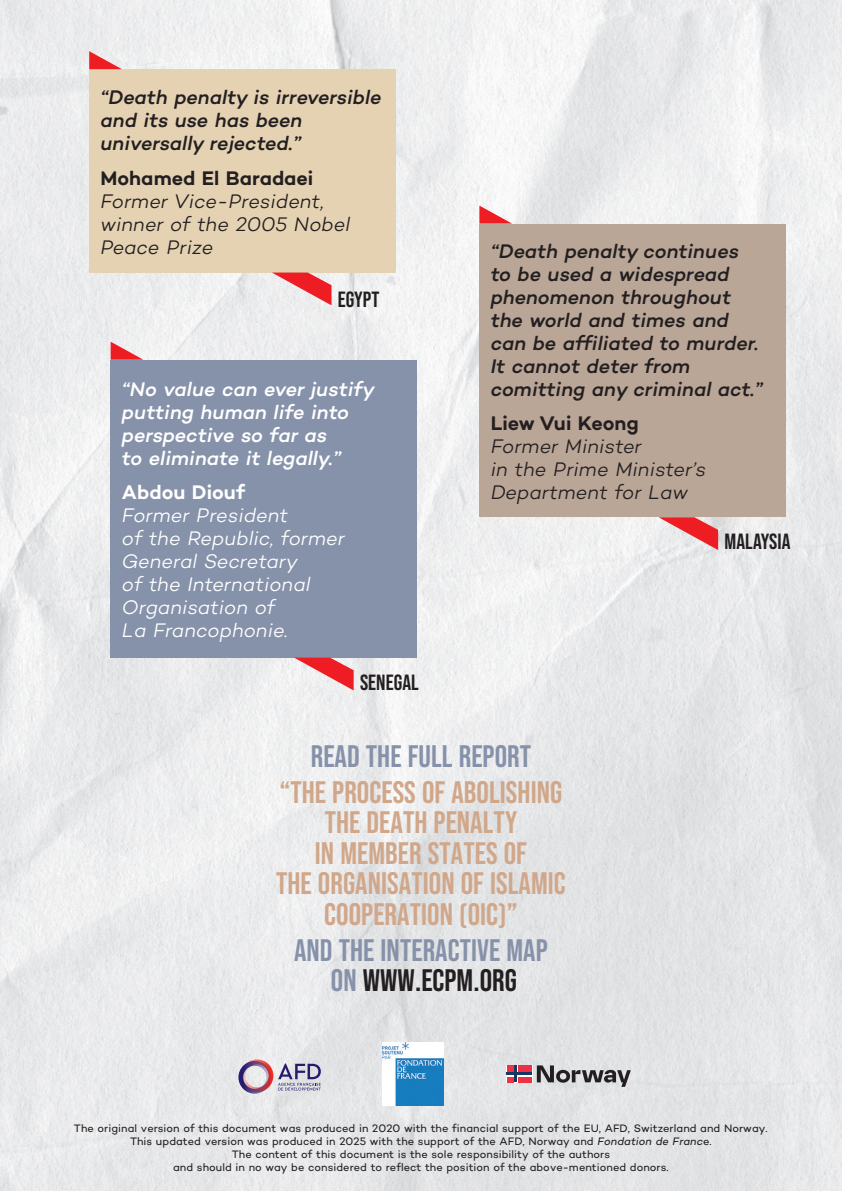
<style>
.page{position:relative;width:842px;height:1191px;background:#fff}
.page>*{position:absolute;margin:0;border:0;box-sizing:border-box;transform-origin:0 0}
.t1{font:700 31px/30.4px "Bebas Neue Pro";letter-spacing:.005em;color:#d1a78a;text-align:center}
.t2{font:700 31px/30.4px "Bebas Neue Pro";letter-spacing:.005em;color:#8692aa;text-align:center}
.t3{font:700 22px "Bebas Neue Pro";letter-spacing:.005em;color:#231f20}
.t4{font:italic 500 20px/23px "Campton";color:#231f20}
.t5{font:italic 300 20px/23px "Campton";color:#231f20}
.t6{font:italic 300 20px/23px "Campton";color:#fff}
.t7{font:italic 500 20px/23px "Campton";letter-spacing:.005em;color:#fff}
.t8{font:600 20px "Campton";color:#231f20}
.t9{font:600 20px "Campton";color:#fff}
.t10{font:11px/13px "Campton";letter-spacing:.005em;color:#231f20;text-align:center}
.s1{color:#231f20}
.s2{font-style:italic}
</style>
<div class="page">
<img style="left:0;top:0;width:842px;height:1191px">
<div style="left:89px;top:69px;width:306px;height:203px;background:#e4d2b3"></div>
<div style="left:479px;top:224px;width:306px;height:293px;background:#baa697"></div>
<div style="left:111px;top:360px;width:306px;height:297px;background:#8692aa"></div>
<svg style="left:111px;top:342px;width:32px;height:18px"></svg>
<svg style="left:479px;top:206px;width:33px;height:18px"></svg>
<svg style="left:294px;top:657px;width:60px;height:33px"></svg>
<svg style="left:659px;top:517px;width:59px;height:33px;background:#ea9295"></svg>
<svg style="left:272px;top:272px;width:59px;height:33px"></svg>
<svg style="left:89px;top:51px;width:33px;height:18px"></svg>
<svg style="left:238px;top:1059px;width:83px;height:34px;background:#bdaec1"></svg>
<img style="left:383px;top:1043px;width:60px;height:63px">
<svg style="left:506px;top:1065px;width:1px;height:17px"></svg>
<div style="left:507px;top:1065px;width:25px;height:17px;background:#fff"></div>
<div style="left:518px;top:1065px;width:14px;height:7px;background:#ee3243"></div>
<div style="left:518px;top:1077px;width:14px;height:5px;background:#ee3243"></div>
<hr style="left:507px;top:1072px;width:25px;height:3px;background:#193765">
<svg style="left:507px;top:1065px;width:10px;height:17px"></svg>
<svg style="left:537px;top:1065px;width:94px;height:21px;background:#9a999a"></svg>
<h3 class="t4" style="left:100px;top:85px;width:283px">“Death penalty is irreversible and its use has been universally rejected.”</h3>
<h3 class="t8" style="left:100px;top:165px;width:214px">Mohamed El Baradaei</h3>
<h3 class="t5" style="left:100px;top:189px;width:251px">Former Vice-President, winner of the 2005 Nobel<br>Peace Prize</h3>
<h2 class="t3" style="left:338px;top:286px;width:43px">EGYPT</h2>
<h3 class="t7" style="left:122px;top:377px;width:254px">“No value can ever justify putting human life into perspective so far as<br>to eliminate it legally.”</h3>
<h3 class="t9" style="left:122px;top:480px;width:125px">Abdou Diouf</h3>
<h3 class="t6" style="left:122px;top:504px;width:224px">Former President<br>of the Republic, former<br>General Secretary<br>of the International<br>Organisation of<br>La Francophonie.</h3>
<h2 class="t3" style="left:360px;top:670px;width:60px">SENEGAL</h2>
<h3 class="t4" style="left:491px;top:239px;width:274px">“Death penalty continues to be used a widespread phenomenon throughout the world and times and can be affiliated to murder.<br>It cannot deter from comitting any criminal act.”</h3>
<h3 class="t8" style="left:491px;top:410px;width:149px">Liew Vui Keong</h3>
<h3 class="t5" style="left:491px;top:434px;width:217px">Former Minister<br>in the Prime Minister’s<br>Department for Law</h3>
<h2 class="t3" style="left:724px;top:528px;width:67px">MALAYSIA</h2>
<h1 class="t2" style="left:311px;top:740px;width:222px">READ THE FULL REPORT</h1>
<h1 class="t1" style="left:276px;top:776px;width:291px">“THE PROCESS OF ABOLISHING<br>THE DEATH PENALTY<br>IN MEMBER STATES OF<br>THE ORGANISATION OF ISLAMIC<br>COOPERATION (OIC)”</h1>
<h1 class="t2" style="left:294px;top:934px;width:255px">AND THE INTERACTIVE MAP<br>ON <span class="s1">WWW.ECPM.ORG</span></h1>
<p class="t10" style="left:74px;top:1121px;width:695px">The original version of this document was produced in 2020 with the financial support of the EU, AFD, Switzerland and Norway.<br>This updated version was produced in 2025 with the support of the AFD, Norway and <span class="s2">Fondation de Franc</span>e.<br>The content of this document is the sole responsibility of the authors<br>and should in no way be considered to reflect the position of the above-mentioned donors.</p>
</div>
